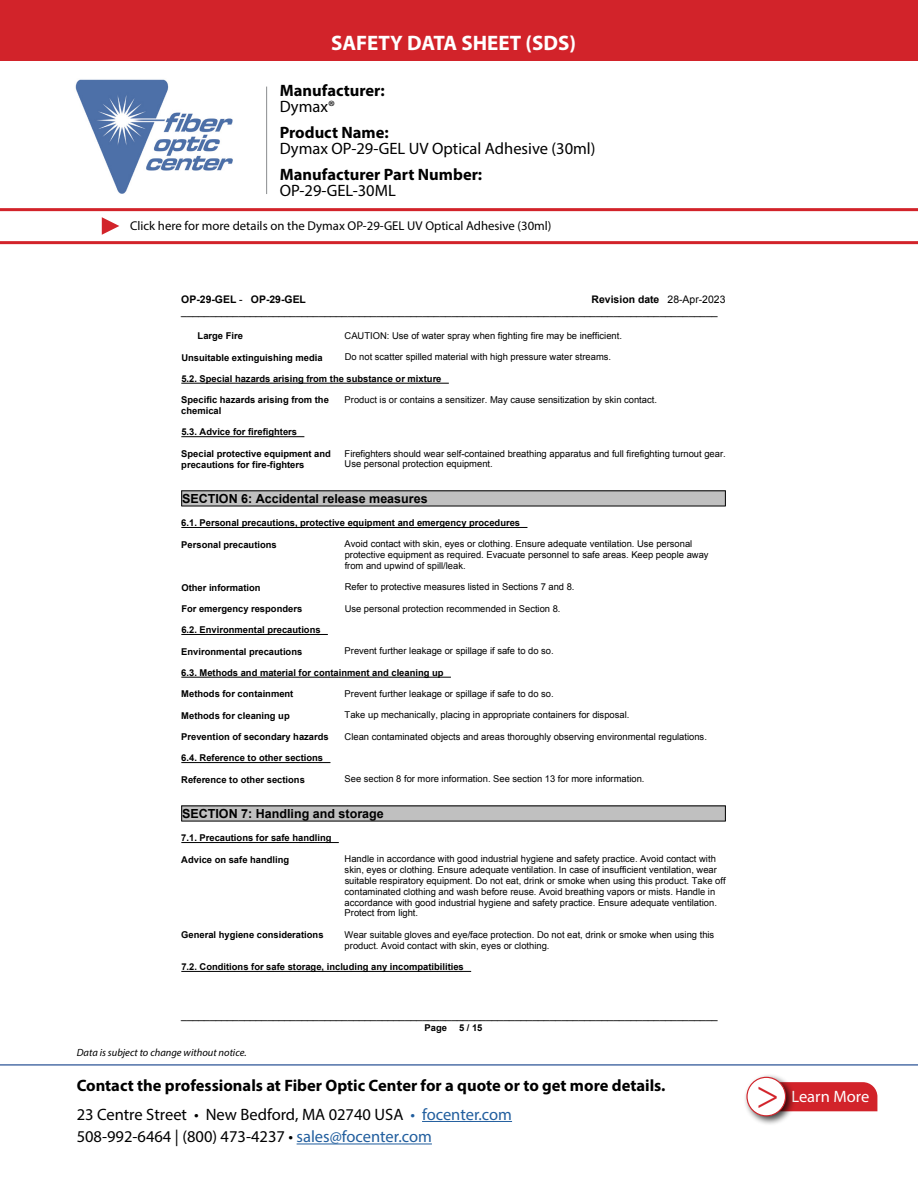
<style>
.page{position:relative;width:918px;height:1188px;background:#fff}
.page>*{position:absolute;margin:0;border:0;box-sizing:border-box;transform-origin:0 0}
.t1{font:42px "Minion Pro";color:#d2232a}
.t2{font:700 21px "Myriad Pro";color:#fff}
.t3{font:16.5px/22.5px "Myriad Pro";color:#000}
.t4{font:700 16.5px/16.5px "Myriad Pro";color:#000}
.t5{font:16.5px "Myriad Pro";color:#fff}
.t6{font:12.75px "Myriad Pro";color:#000}
.t7{font:700 12.6px "Arial";color:#000}
.t8{font:10.5px "Arial";color:#000}
.t9{font:700 10.5px "Arial";color:#000}
.t10{font:italic 10.5px "Myriad Pro";color:#000}
.t11{font:9.45px/10.8px "Arial";color:#000}
.t12{font:700 9.45px/10.8px "Arial";color:#000}
.s1{font-weight:400}
.s2{font-weight:700}
.s3{font-style:inherit}
.s4{color:#215e9e}
</style>
<div class="page">
<hr style="left:422px;top:1121px;width:90px;height:1px;background:#215e9e">
<hr style="left:297px;top:1144px;width:135px;height:1px;background:#215e9e">
<hr style="left:0;top:1064px;width:918px;height:2px;background:#4f70a8">
<img style="left:75px;top:79px;width:158px;height:115px">
<hr style="left:266px;top:87px;width:1px;height:107px;background:#8a8c8e">
<div style="left:796px;top:1082px;width:81px;height:29px;background:#d2232a"></div>
<div style="left:743px;top:1074px;width:53px;height:52px;background:#000;opacity:.75"></div>
<div style="left:747px;top:1077px;width:39px;height:39px;background:#fff;border-radius:50%"></div>
<div style="left:746px;top:1077px;width:40px;height:39px;border:1px solid #d2232a;border-radius:50%"></div>
<hr style="left:0;top:241px;width:918px;height:3px;background:#d2232a">
<hr style="left:0;top:208px;width:918px;height:3px;background:#d2232a">
<svg style="left:102px;top:217px;width:17px;height:18px"></svg>
<div style="left:0;top:0;width:918px;height:60px;background:#d2232a"></div>
<hr style="left:181px;top:383px;width:268px;height:1px;background:#000">
<hr style="left:181px;top:436px;width:123px;height:1px;background:#000">
<div style="left:181px;top:491px;width:545px;height:15px;background:#c0c0c0"></div>
<hr style="left:181px;top:527px;width:346px;height:1px;background:#000">
<hr style="left:181px;top:634px;width:147px;height:1px;background:#000">
<hr style="left:181px;top:677px;width:270px;height:1px;background:#000">
<hr style="left:181px;top:762px;width:149px;height:1px;background:#000">
<div style="left:181px;top:806px;width:545px;height:15px;background:#c0c0c0"></div>
<hr style="left:181px;top:842px;width:158px;height:1px;background:#000">
<hr style="left:181px;top:971px;width:290px;height:1px;background:#000">
<hr style="left:181px;top:490px;width:545px;height:1px;background:#010101">
<hr style="left:181px;top:506px;width:545px;height:1px;background:#010101">
<svg style="left:181px;top:491px;width:1px;height:15px"></svg>
<svg style="left:725px;top:491px;width:1px;height:15px"></svg>
<hr style="left:181px;top:806px;width:545px;height:1px;background:#010101">
<hr style="left:181px;top:821px;width:545px;height:1px;background:#010101">
<svg style="left:181px;top:806px;width:1px;height:15px"></svg>
<svg style="left:725px;top:806px;width:1px;height:15px"></svg>
<p class="t2" style="left:331px;top:29px;width:246px">SAFETY DATA SHEET (SDS)</p>
<p class="t4" style="left:280px;top:81px;width:107px">Manufacturer:<br><span class="s1">Dymax®</span></p>
<p class="t3" style="left:280px;top:124px;width:317px;line-height:16.5px"><span class="s2">Product Name:<br></span>Dymax OP-29-GEL UV Optical Adhesive (30ml)</p>
<p class="t4" style="left:280px;top:165px;width:204px">Manufacturer Part Number:</p>
<p class="t3" style="left:280px;top:179px;width:118px">OP-29-GEL-30ML</p>
<p class="t6" style="left:130px;top:218px;width:423px">Click here for more details on the Dymax OP-29-GEL UV Optical Adhesive (30ml)</p>
<p class="t9" style="left:181px;top:293px;width:126px">OP-29-GEL <span class="s1">-</span> OP-29-GEL</p>
<p class="t9" style="left:592px;top:293px;width:135px">Revision date <span class="s1">28-Apr-2023</span></p>
<p class="t12" style="left:198px;top:331px;width:47px">Large Fire</p>
<p class="t11" style="left:345px;top:330px;width:279px">CAUTION: Use of water spray when fighting fire may be inefficient.</p>
<p class="t12" style="left:181px;top:352px;width:143px">Unsuitable extinguishing media</p>
<p class="t11" style="left:345px;top:352px;width:268px">Do not scatter spilled material with high pressure water streams.</p>
<p class="t12" style="left:181px;top:374px;width:262px">5.2. Special hazards arising from the substance or mixture</p>
<p class="t12" style="left:181px;top:395px;width:149px">Specific hazards arising from the chemical</p>
<p class="t11" style="left:345px;top:394px;width:314px">Product is or contains a sensitizer. May cause sensitization by skin contact.</p>
<p class="t12" style="left:181px;top:427px;width:117px">5.3. Advice for firefighters</p>
<p class="t12" style="left:181px;top:448px;width:151px">Special protective equipment and precautions for fire-fighters</p>
<p class="t11" style="left:345px;top:448px;width:383px">Firefighters should wear self<span class="s3">-</span>contained breathing apparatus and full firefighting turnout gear.<br>Use personal protection equipment.</p>
<h3 class="t7" style="left:182px;top:491px;width:247px">SECTION 6: Accidental release measures</h3>
<p class="t12" style="left:181px;top:518px;width:340px">6.1. Personal precautions, protective equipment and emergency procedures</p>
<p class="t12" style="left:181px;top:539px;width:97px">Personal precautions</p>
<p class="t11" style="left:345px;top:539px;width:365px">Avoid contact with skin, eyes or clothing. Ensure adequate ventilation. Use personal protective equipment as required. Evacuate personnel to safe areas. Keep people away from and upwind of spill/leak.</p>
<p class="t12" style="left:181px;top:582px;width:81px">Other information</p>
<p class="t11" style="left:345px;top:582px;width:231px">Refer to protective measures listed in Sections 7 and 8.</p>
<p class="t12" style="left:181px;top:603px;width:122px">For emergency responders</p>
<p class="t11" style="left:345px;top:603px;width:217px">Use personal protection recommended in Section 8.</p>
<p class="t12" style="left:181px;top:625px;width:141px">6.2. Environmental precautions</p>
<p class="t12" style="left:181px;top:646px;width:122px">Environmental precautions</p>
<p class="t11" style="left:345px;top:646px;width:211px">Prevent further leakage or spillage if safe to do so.</p>
<p class="t12" style="left:181px;top:668px;width:264px">6.3. Methods and material for containment and cleaning up</p>
<p class="t12" style="left:181px;top:689px;width:114px">Methods for containment</p>
<p class="t11" style="left:345px;top:688px;width:211px">Prevent further leakage or spillage if safe to do so.</p>
<p class="t12" style="left:181px;top:710px;width:110px">Methods for cleaning up</p>
<p class="t11" style="left:345px;top:710px;width:286px">Take up mechanically, placing in appropriate containers for disposal.</p>
<p class="t12" style="left:181px;top:732px;width:149px">Prevention of secondary hazards</p>
<p class="t11" style="left:345px;top:731px;width:364px">Clean contaminated objects and areas thoroughly observing environmental regulations.</p>
<p class="t12" style="left:181px;top:753px;width:143px">6.4. Reference to other sections</p>
<p class="t12" style="left:181px;top:774px;width:125px">Reference to other sections</p>
<p class="t11" style="left:345px;top:774px;width:301px">See section 8 for more information. See section 13 for more information.</p>
<h3 class="t7" style="left:182px;top:806px;width:203px">SECTION 7: Handling and storage</h3>
<p class="t12" style="left:181px;top:833px;width:152px">7.1. Precautions for safe handling</p>
<p class="t12" style="left:181px;top:854px;width:109px">Advice on safe handling</p>
<p class="t11" style="left:345px;top:854px;width:383px">Handle in accordance with good industrial hygiene and safety practice. Avoid contact with skin, eyes or clothing. Ensure adequate ventilation. In case of insufficient ventilation, wear suitable respiratory equipment. Do not eat, drink or smoke when using this product. Take off contaminated clothing and wash before reuse. Avoid breathing vapors or mists. Handle in accordance with good industrial hygiene and safety practice. Ensure adequate ventilation.<br>Protect from light.</p>
<p class="t12" style="left:181px;top:930px;width:144px">General hygiene considerations</p>
<p class="t11" style="left:345px;top:929px;width:371px">Wear suitable gloves and eye/face protection. Do not eat, drink or smoke when using this product. Avoid contact with skin, eyes or clothing.</p>
<p class="t8" style="left:181px;top:305px;width:538px">_____________________________________________________________________________________________</p>
<p class="t12" style="left:181px;top:962px;width:284px">7.2. Conditions for safe storage, including any incompatibilities</p>
<p class="t8" style="left:181px;top:1009px;width:538px">_____________________________________________________________________________________________</p>
<p class="t12" style="left:425px;top:1022px;width:24px">Page</p>
<p class="t12" style="left:459px;top:1022px;width:25px">5/15</p>
<p class="t10" style="left:77px;top:1046px;width:171px">Data is subject to change without notice.</p>
<p class="t4" style="left:77px;top:1076px;width:590px">Contact the professionals at Fiber Optic Center for a quote or to get more details.</p>
<p class="t3" style="left:77px;top:1103px;width:437px">23 Centre Street • New Bedford, MA 02740 USA <span class="s4">• focenter.com<br></span>508-992-6464 | (800) 473-4237 • <span class="s4">sales@focenter.com</span></p>
<p class="t1" style="left:756px;top:1066px;width:25px">&gt;</p>
<p class="t5" style="left:791px;top:1087px;width:79px">Learn More</p>
</div>
